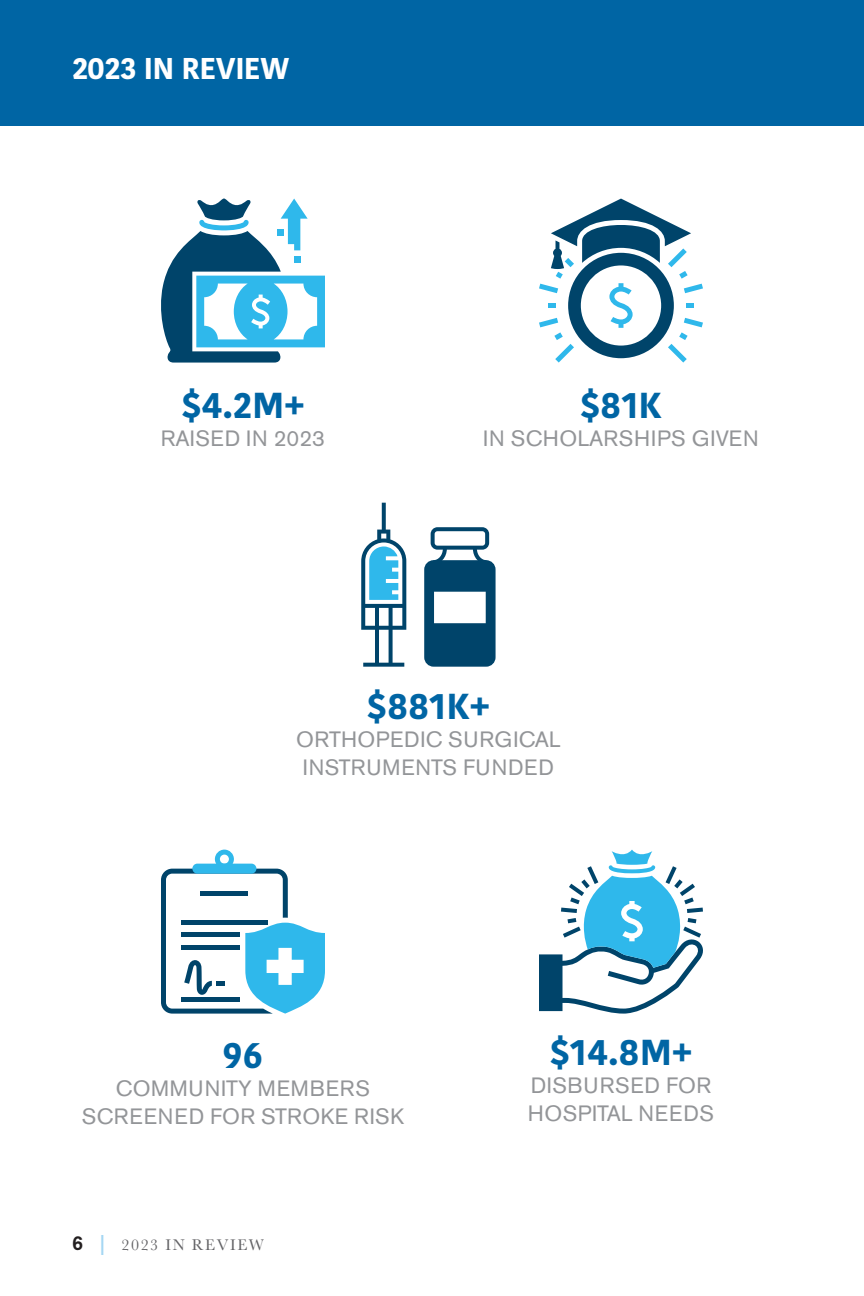
<style>
.page{position:relative;width:864px;height:1296px;background:#fff}
.page>*{position:absolute;margin:0;border:0;box-sizing:border-box;transform-origin:0 0}
.t1{font:700 36px "Kohinoor Bangla";color:#0065a4}
.t2{font:700 30px "Kohinoor Bangla";letter-spacing:-.025em;color:#fff}
.t3{font:22px/28px "Akzidenz Grotesk BE";letter-spacing:.02em;color:#939598}
.t4{font:22px/28px "Akzidenz Grotesk BE";letter-spacing:.04em;color:#939598;text-align:center}
.t5{font:22px "Akzidenz Grotesk BE";color:#939598}
.t6{font:16px "Baskerville";letter-spacing:.1em;color:#636366}
.s1{font-family:"Akzidenz Grotesk BE";font-weight:500;font-size:20px;color:#231f20}
.s2{font-family:"Akzidenz Grotesk BE";font-weight:500;font-size:20px;color:#a6d7f3}
</style>
<div class="page">
<div style="left:0;top:0;width:864px;height:126px;background:#0065a4"></div>
<svg style="left:539px;top:199px;width:164px;height:164px"></svg>
<svg style="left:161px;top:199px;width:164px;height:164px"></svg>
<svg style="left:539px;top:850px;width:164px;height:164px"></svg>
<svg style="left:161px;top:850px;width:164px;height:164px"></svg>
<div style="left:192px;top:864px;width:64px;height:10px;background:#2fb8eb;border-radius:5px"></div>
<svg style="left:361px;top:503px;width:45px;height:164px"></svg>
<svg style="left:424px;top:527px;width:72px;height:140px"></svg>
<h2 class="t2" style="left:72px;top:42px;width:219px">2023 IN REVIEW</h2>
<h1 class="t1" style="left:181px;top:374px;width:125px">$4.2M+</h1>
<p class="t5" style="left:161px;top:425px;width:166px">RAISED IN 2023</p>
<h1 class="t1" style="left:580px;top:374px;width:83px">$81K</h1>
<p class="t3" style="left:483px;top:424px;width:277px">IN SCHOLARSHIPS GIVEN</p>
<h1 class="t1" style="left:367px;top:675px;width:125px">$881K+</h1>
<p class="t3" style="left:296px;top:726px;width:266px;text-align:center">ORTHOPEDIC SURGICAL<br>INSTRUMENTS FUNDED</p>
<h1 class="t1" style="left:223px;top:1023px;width:42px">96</h1>
<p class="t4" style="left:82px;top:1074px;width:324px">COMMUNITY MEMBERS<br>SCREENED FOR STROKE RISK</p>
<p class="t6" style="left:72px;top:1235px;width:194px"><span class="s1">6</span> <span class="s2">|</span> 2023 IN REVIEW</p>
<h1 class="t1" style="left:550px;top:1021px;width:144px">$14.8M+</h1>
<p class="t3" style="left:528px;top:1072px;width:188px">DISBURSED FOR<br>HOSPITAL NEEDS</p>
</div>
